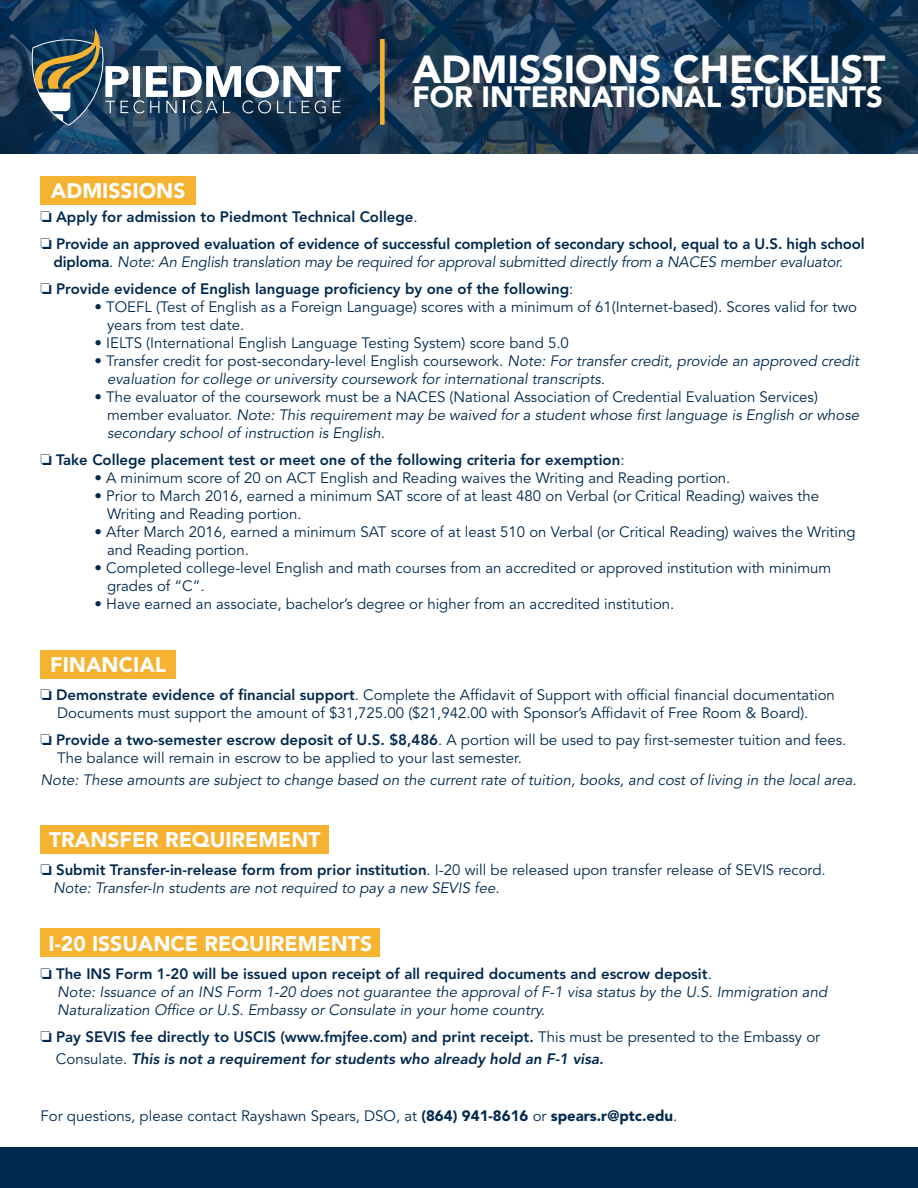
<style>
.page{position:relative;width:918px;height:1188px;background:#fff}
.page>*{position:absolute;margin:0;border:0;box-sizing:border-box;transform-origin:0 0}
.t1{font:900 38.85px "Avenir LT Std";color:#fff}
.t2{font:900 29.1px "Avenir LT Std";color:#fff}
.t3{font:900 21px "Avenir LT Std";color:#fff}
.t4{font:15px/18px "Avenir LT Std";color:#00294e}
.t5{font:italic 15px/18px "Avenir LT Std";color:#00294e}
.t6{font:800 15px/18px "Avenir LT Std";color:#00294e;text-align:center}
.s1{font-weight:400}
.s2{font-weight:400;font-style:italic}
.s3{font-style:normal}
.s4{font-weight:800}
.s5{font-weight:800;font-style:normal}
.s6{font-style:italic}
.s7{font-weight:900}
</style>
<div class="page">
<div style="left:40px;top:176px;width:156px;height:29px;background:#f6b332"></div>
<div style="left:40px;top:650px;width:136px;height:29px;background:#f6b332"></div>
<div style="left:40px;top:825px;width:289px;height:28px;background:#f6b332"></div>
<div style="left:40px;top:928px;width:340px;height:29px;background:#f6b332"></div>
<img style="left:651px;top:107px;width:13px;height:46px">
<img style="left:794px;top:108px;width:13px;height:45px">
<img style="left:78px;top:125px;width:12px;height:28px">
<img style="left:507px;top:105px;width:13px;height:48px">
<img style="left:364px;top:105px;width:13px;height:48px">
<img style="left:0;top:22px;width:6px;height:12px">
<img style="left:735px;top:0;width:131px;height:91px">
<img style="left:0;top:0;width:19px;height:22px">
<img style="left:807px;top:0;width:72px;height:22px">
<img style="left:0;top:34px;width:78px;height:119px">
<img style="left:807px;top:34px;width:111px;height:119px">
<img style="left:19px;top:0;width:130px;height:93px">
<img style="left:879px;top:0;width:39px;height:93px">
<img style="left:90px;top:0;width:72px;height:22px">
<img style="left:90px;top:125px;width:77px;height:28px">
<img style="left:162px;top:0;width:131px;height:28px">
<img style="left:167px;top:125px;width:67px;height:28px">
<img style="left:234px;top:0;width:71px;height:21px">
<img style="left:234px;top:92px;width:130px;height:61px">
<img style="left:305px;top:0;width:131px;height:92px">
<img style="left:377px;top:0;width:72px;height:22px">
<img style="left:377px;top:34px;width:130px;height:119px">
<img style="left:449px;top:0;width:130px;height:93px">
<img style="left:520px;top:34px;width:131px;height:119px">
<img style="left:592px;top:0;width:130px;height:93px">
<img style="left:664px;top:0;width:129px;height:22px">
<img style="left:520px;top:0;width:131px;height:22px">
<img style="left:664px;top:34px;width:130px;height:119px">
<div style="left:0;top:1148px;width:918px;height:40px;background:#00294e"></div>
<svg style="left:28px;top:28px;width:313px;height:97px;background:#486073"></svg>
<div style="left:380px;top:39px;width:5px;height:86px;background:#f6b332"></div>
<h3 class="t3" style="left:51px;top:178px;width:136px">ADMISSIONS</h3>
<h1 class="t1" style="left:413px;top:46px;width:474px">ADMISSIONS CHECKLIST</h1>
<h2 class="t2" style="left:413px;top:79px;width:472px">FOR INTERNATIONAL STUDENTS</h2>
<p class="t6" style="left:40px;top:208px;width:379px">□ Apply for admission to Piedmont Technical College<span class="s1">.</span></p>
<p class="t6" style="left:40px;top:235px;width:826px">□ Provide an approved evaluation of evidence of successful completion of secondary school, equal to a U.S. high school diploma<span class="s1">.</span> <span class="s2">Note: An English translation may be required for approval submitted directly from a NACES member evaluator.</span></p>
<p class="t6" style="left:40px;top:280px;width:534px">□ Provide evidence of English language proficiency by one of the following<span class="s1">:</span></p>
<p class="t4" style="left:107px;top:298px;width:752px;text-indent:-13px">• TOEFL (Test of English as a Foreign Language) scores with a minimum of 61(Internet-based). Scores valid for two years from test date.</p>
<p class="t4" style="left:94px;top:334px;width:476px">• IELTS (International English Language Testing System) score band 5.0</p>
<p class="t5" style="left:107px;top:352px;width:754px;text-indent:-13px"><span class="s3">• Transfer credit for post-secondary-level English coursework.</span> Note: For transfer credit, provide an approved credit evaluation for college or university coursework for international transcripts.</p>
<p class="t5" style="left:107px;top:388px;width:754px;text-indent:-13px"><span class="s3">• The evaluator of the coursework must be a NACES (National Association of Credential Evaluation Services) member evaluator.</span> Note: This requirement may be waived for a student whose first language is English or whose secondary school of instruction is English.</p>
<p class="t6" style="left:40px;top:451px;width:586px">□ Take College placement test or meet one of the following criteria for exemption<span class="s1">:</span></p>
<p class="t4" style="left:94px;top:469px;width:637px">• A minimum score of 20 on ACT English and Reading waives the Writing and Reading portion.</p>
<p class="t4" style="left:107px;top:487px;width:714px;text-indent:-13px">• Prior to March 2016, earned a minimum SAT score of at least 480 on Verbal (or Critical Reading) waives the<br>Writing and Reading portion.</p>
<p class="t4" style="left:107px;top:523px;width:750px;text-indent:-13px">• After March 2016, earned a minimum SAT score of at least 510 on Verbal (or Critical Reading) waives the Writing and Reading portion.</p>
<p class="t4" style="left:107px;top:559px;width:726px;text-indent:-13px">• Completed college-level English and math courses from an accredited or approved institution with minimum grades of “C”.</p>
<p class="t4" style="left:94px;top:595px;width:582px">• Have earned an associate, bachelor’s degree or higher from an accredited institution.</p>
<h3 class="t3" style="left:50px;top:652px;width:117px">FINANCIAL</h3>
<p class="t4" style="left:57px;top:686px;width:779px;text-indent:-17px">□ <span class="s4">Demonstrate evidence of financial support</span>. Complete the Affidavit of Support with official financial documentation<br>Documents must support the amount of $31,725.00 ($21,942.00 with Sponsor’s Affidavit of Free Room &amp; Board).</p>
<p class="t4" style="left:57px;top:731px;width:791px;text-indent:-17px">□ <span class="s4">Provide a two-semester escrow deposit of U.S. $8,486</span>. A portion will be used to pay first-semester tuition and fees.<br>The balance will remain in escrow to be applied to your last semester.</p>
<p class="t5" style="left:40px;top:772px;width:818px">Note: These amounts are subject to change based on the current rate of tuition, books, and cost of living in the local area.</p>
<h3 class="t3" style="left:49px;top:827px;width:273px">TRANSFER REQUIREMENT</h3>
<p class="t5" style="left:53px;top:862px;width:774px;text-indent:-13px">□ <span class="s5">Submit Transfer-in-release form from prior institution</span><span class="s3">. I-20 will be released upon transfer release of SEVIS record.<br></span>Note: Transfer-In students are not required to pay a new SEVIS fee.</p>
<h3 class="t3" style="left:49px;top:931px;width:325px">I-20 ISSUANCE REQUIREMENTS</h3>
<p class="t5" style="left:57px;top:965px;width:772px;text-indent:-17px">□ <span class="s5">The INS Form 1-20 will be issued upon receipt of all required documents and escrow deposit</span><span class="s3">.<br></span>Note: Issuance of an INS Form 1-20 does not guarantee the approval of F-1 visa status by the U.S. Immigration and<br>Naturalization Office or U.S. Embassy or Consulate in your home country.</p>
<p class="t6" style="left:56px;top:1025px;width:766px;line-height:22.5px;text-align:left;text-indent:-15px">□ Pay SEVIS fee directly to USCIS (www.fmjfee.com) and print receipt. <span class="s1">This must be presented to the Embassy or<br>Consulate.</span> <span class="s6">This is not a requirement for students who already hold an F-1 visa.</span></p>
<p class="t4" style="left:40px;top:1108px;width:638px">For questions, please contact Rayshawn Spears, DSO, at <span class="s7">(864) 941-8616</span> or <span class="s7">spears.r@ptc.edu</span>.</p>
</div>
